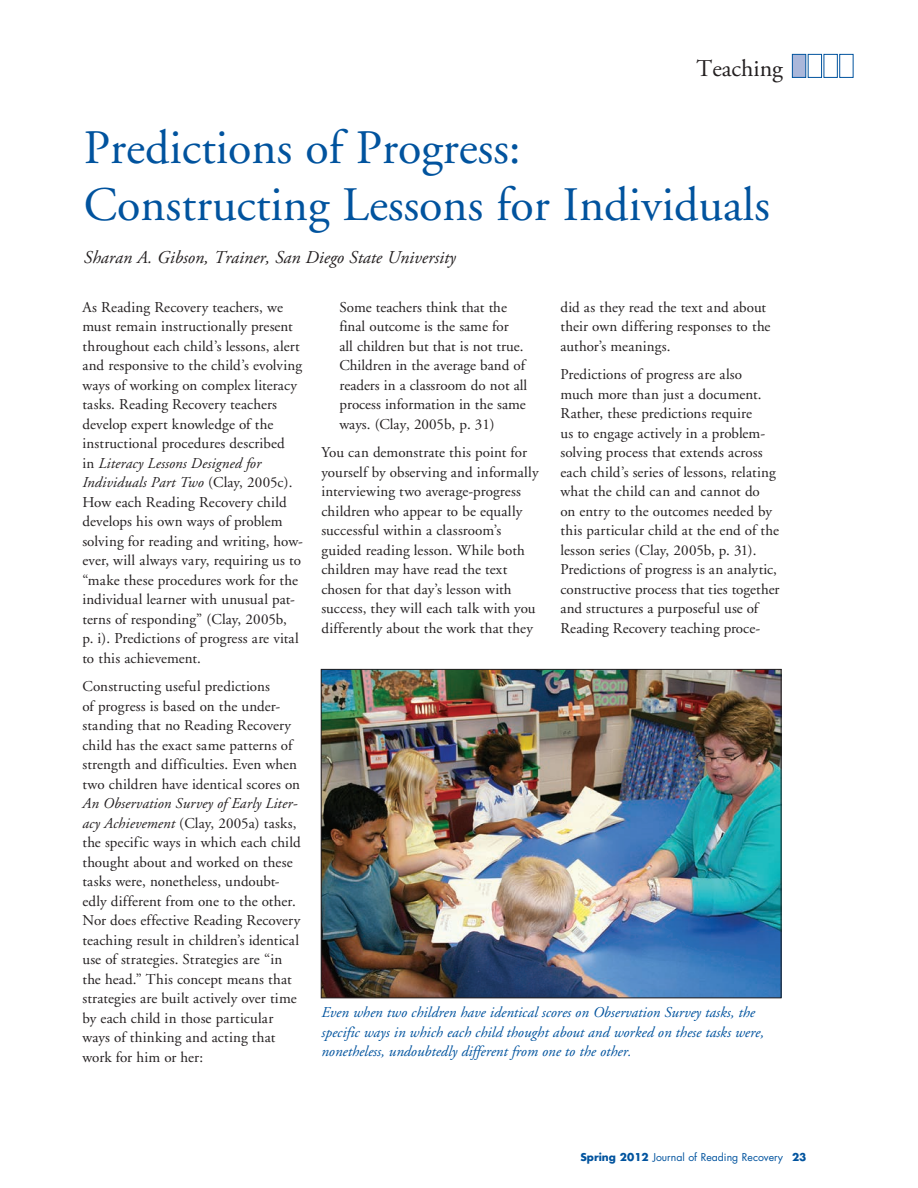
<style>
.page{position:relative;width:918px;height:1188px;background:#fff}
.page>*{position:absolute;margin:0;border:0;box-sizing:border-box;transform-origin:0 0}
.article_title{font:48px/57.6px "Adobe Garamond";color:#01539e}
.t1{font:24px "Adobe Garamond Pro";color:#231f20}
.author_line{font:italic 18px "Adobe Garamond Pro";color:#231f20}
.text{font:15px/19.5px "Adobe Garamond";letter-spacing:.01em;color:#231f20}
.captions{font:italic 15px/19.5px "Adobe Garamond";color:#01539e}
.text-indented{font:15px/19.5px "Adobe Garamond";color:#231f20}
.t2{font:10.5px "Futura Std";color:#01539e}
.s1{font-style:italic}
.s2{font-weight:700}
</style>
<div class="page">
<div style="left:792px;top:54px;width:14px;height:24px;background:#aab7da;border:1px solid #01539e"></div>
<div style="left:808px;top:54px;width:14px;height:24px;background:#fff;border:1px solid #01539e"></div>
<div style="left:824px;top:54px;width:14px;height:24px;border:1px solid #01539e"></div>
<div style="left:839px;top:54px;width:15px;height:24px;border:1px solid #01539e"></div>
<img style="left:323px;top:671px;width:457px;height:325px">
<div style="left:321px;top:669px;width:461px;height:329px;border:1px solid #231f20"></div>
<h2 class="t1" style="left:697px;top:54px;width:88px">Teaching</h2>
<p class="article_title" style="left:84px;top:120px;width:687px">Predictions of Progress:<br>Constructing Lessons for Individuals</p>
<p class="author_line" style="left:84px;top:247px;width:373px">Sharan A. Gibson, Trainer, San Diego State University</p>
<p class="text" style="left:82px;top:297px;width:222px">As Reading Recovery teachers, we must remain instructionally present throughout each child’s lessons, alert and responsive to the child’s evolving ways of working on complex literacy tasks. Reading Recovery teachers develop expert knowledge of the instructional procedures described<br>in <span class="s1">Literacy Lessons Designed for Individuals Part Two</span> (Clay, 2005c).<br>How each Reading Recovery child develops his own ways of problem solving for reading and writing, how&shy;ever, will always vary, requiring us to “make these procedures work for the individual learner with unusual pat&shy;terns of responding” (Clay, 2005b,<br>p. i). Predictions of progress are vital to this achievement.</p>
<p class="text" style="left:82px;top:677px;width:220px">Constructing useful predictions<br>of progress is based on the under&shy;standing that no Reading Recovery child has the exact same patterns of strength and difficulties. Even when two children have identical scores on <span class="s1">An Observation Survey of Early Liter&shy;acy Achievement</span> (Clay, 2005a) tasks, the specific ways in which each child thought about and worked on these tasks were, nonetheless, undoubt&shy;edly different from one to the other.<br>Nor does effective Reading Recovery teaching result in children’s identical use of strategies. Strategies are “in the head.” This concept means that strategies are built actively over time by each child in those particular ways of thinking and acting that work for him or her:</p>
<p class="text-indented" style="left:339px;top:297px;width:189px">Some teachers think that the final outcome is the same for<br>all children but that is not true.<br>Children in the average band of readers in a classroom do not all process information in the same ways. (Clay, 2005b, p. 31)</p>
<p class="text" style="left:321px;top:443px;width:219px">You can demonstrate this point for yourself by observing and informally interviewing two average-progress children who appear to be equally successful within a classroom’s guided reading lesson. While both children may have read the text chosen for that day’s lesson with success, they will each talk with you differently about the work that they</p>
<p class="text" style="left:560px;top:297px;width:212px">did as they read the text and about their own differing responses to the author’s meanings.</p>
<p class="text" style="left:560px;top:365px;width:221px">Predictions of progress are also<br>much more than just a document.<br>Rather, these predictions require<br>us to engage actively in a problem&shy;solving process that extends across each child’s series of lessons, relating what the child can and cannot do<br>on entry to the outcomes needed by this particular child at the end of the lesson series (Clay, 2005b, p. 31).<br>Predictions of progress is an analytic, constructive process that ties together and structures a purposeful use of Reading Recovery teaching proce-</p>
<p class="captions" style="left:321px;top:1003px;width:444px">Even when two children have identical scores on Observation Survey tasks, the specific ways in which each child thought about and worked on these tasks were, nonetheless, undoubtedly different from one to the other.</p>
<p class="t2" style="left:580px;top:1150px;width:228px"><span class="s2">Spring 2012</span> Journal of Reading Recovery <span class="s2">23</span></p>
</div>
